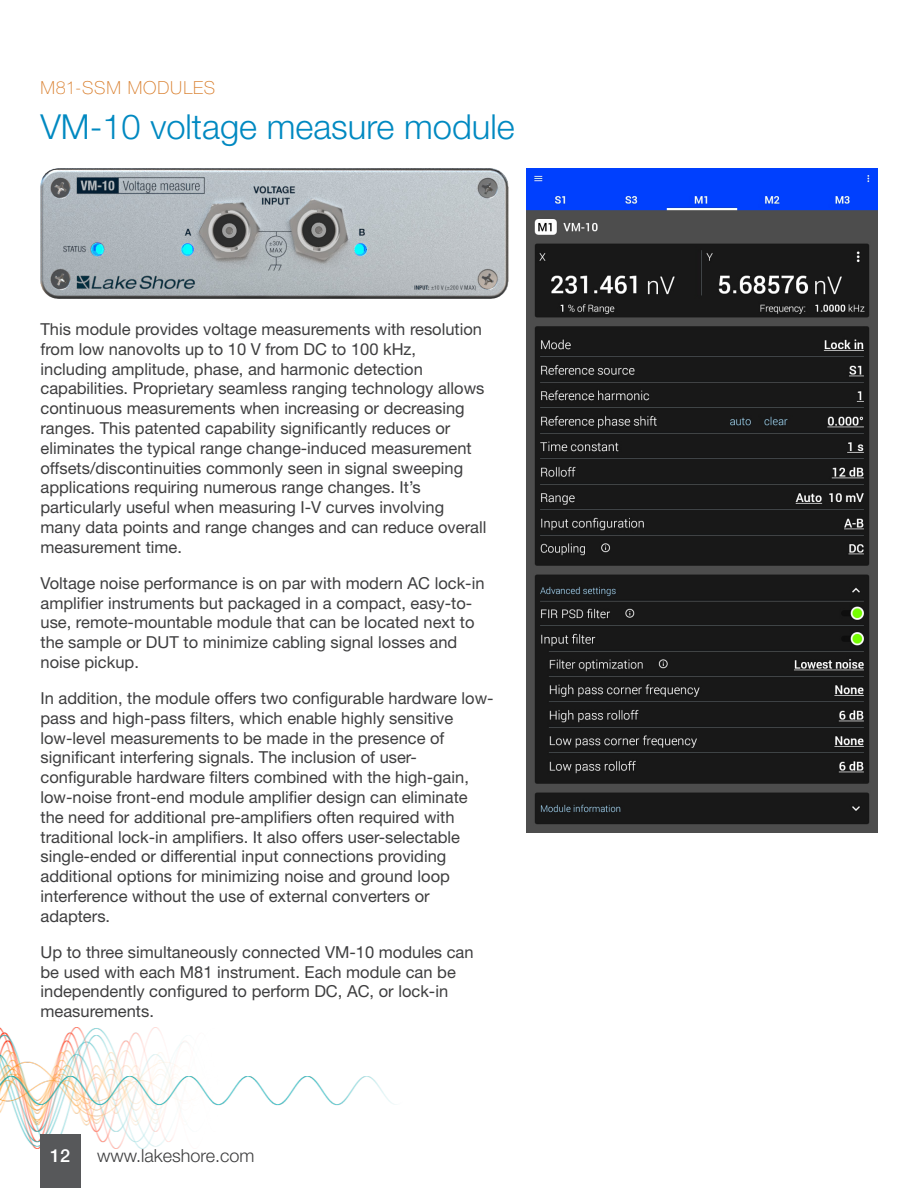
<style>
.page{position:relative;width:918px;height:1188px;background:#fff}
.page>*{position:absolute;margin:0;border:0;box-sizing:border-box;transform-origin:0 0}
.Head{font:300 34.5px "Helvetica Neue LT Std";color:#0089c1}
.t1{font:300 18px "Helvetica Neue LT Std";color:#3e3e3f}
.Spec{font:100 18px "Helvetica Neue LT Std";letter-spacing:.05em;color:#d87b27}
.t2{font:500 18px "Helvetica Neue LT Std";color:#fff}
.Body{font:16.5px/19.8px "Helvetica Neue LT Std";color:#3e3e3f}
</style>
<div class="page">
<img style="left:0;top:1028px;width:396px;height:120px">
<div style="left:40px;top:1134px;width:41px;height:54px;background:#57585a"></div>
<img style="left:40px;top:169px;width:468px;height:129px">
<img style="left:526px;top:169px;width:352px;height:664px">
<p class="Spec" style="left:40px;top:77px;width:176px">M81-SSM MODULES</p>
<p class="Head" style="left:40px;top:106px;width:476px">VM-10 voltage measure module</p>
<p class="Body" style="left:40px;top:319px;width:447px">This module provides voltage measurements with resolution from low nanovolts up to 10 V from DC to 100 kHz, including amplitude, phase, and harmonic detection capabilities. Proprietary seamless ranging technology allows continuous measurements when increasing or decreasing ranges. This patented capability significantly reduces or eliminates the typical range change-induced measurement offsets/discontinuities commonly seen in signal sweeping applications requiring numerous range changes. It’s particularly useful when measuring I-V curves involving many data points and range changes and can reduce overall measurement time.</p>
<p class="Body" style="left:40px;top:573px;width:446px">Voltage noise performance is on par with modern AC lock-in amplifier instruments but packaged in a compact, easy-to&shy;use, remote-mountable module that can be located next to the sample or DUT to minimize cabling signal losses and noise pickup.</p>
<p class="Body" style="left:40px;top:688px;width:455px">In addition, the module offers two configurable hardware low&shy;pass and high-pass filters, which enable highly sensitive low-level measurements to be made in the presence of significant interfering signals. The inclusion of user&shy;configurable hardware filters combined with the high-gain, low-noise front-end module amplifier design can eliminate the need for additional pre-amplifiers often required with traditional lock-in amplifiers. It also offers user-selectable single-ended or differential input connections providing additional options for minimizing noise and ground loop interference without the use of external converters or adapters.</p>
<p class="Body" style="left:40px;top:942px;width:435px">Up to three simultaneously connected VM-10 modules can be used with each M81 instrument. Each module can be independently configured to perform DC, AC, or lock-in measurements.</p>
<p class="t2" style="left:50px;top:1145px;width:22px">12</p>
<p class="t1" style="left:97px;top:1145px;width:159px">www.lakeshore.com</p>
</div>
